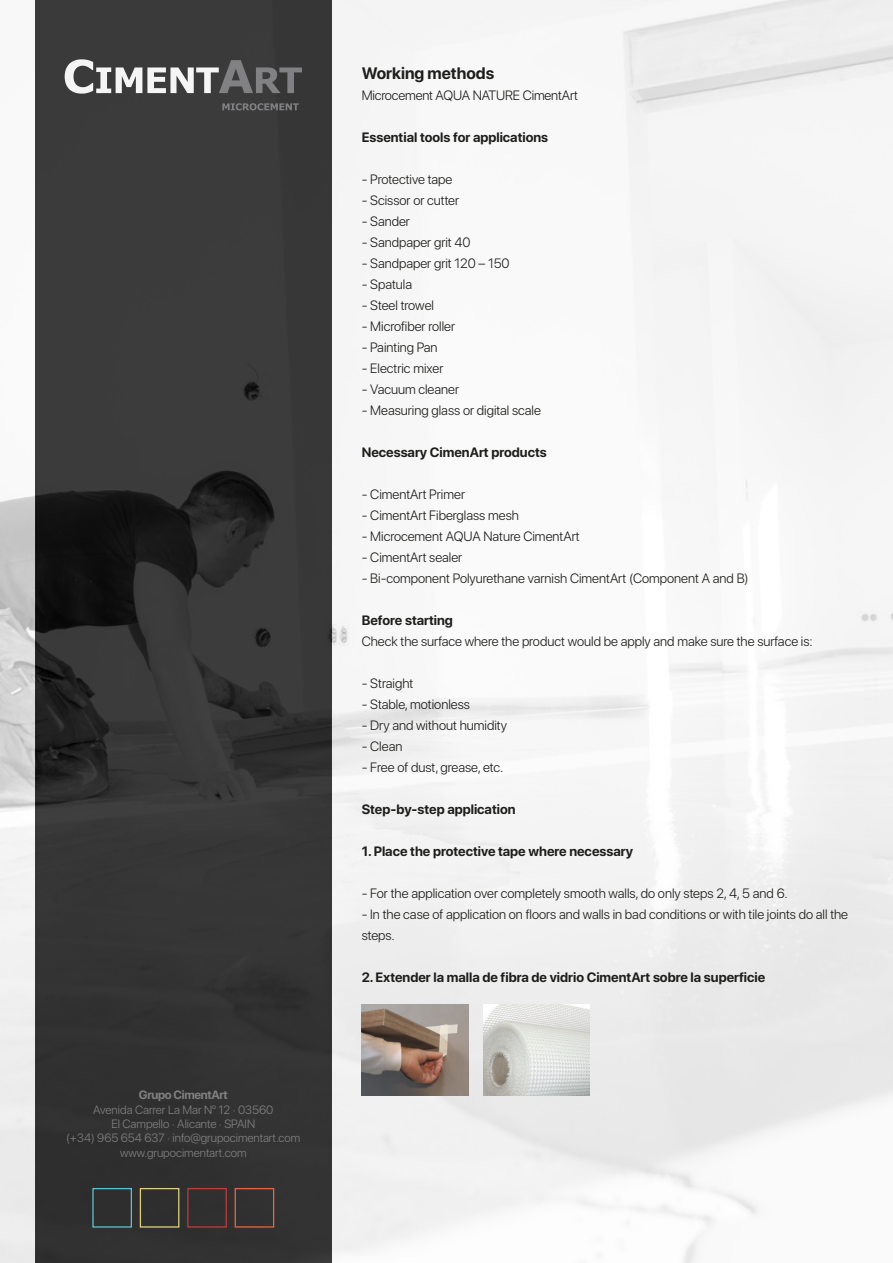
<style>
.page{position:relative;width:893px;height:1263px;background:#fff}
.page>*{position:absolute;margin:0;border:0;box-sizing:border-box;transform-origin:0 0}
.t1{font:700 16.5px "SF Pro Display";color:#1d1d1b}
.t2{font:300 13.5px/21px "SF Pro Display";color:#1d1d1b}
.t3{font:700 13.5px "SF Pro Display";color:#1d1d1b}
.t4{font:300 12px/14.4px "SF Pro Display";color:#818083;text-align:center}
.t5{font:700 12px "SF Pro Display";letter-spacing:-.025em;color:#818083}
</style>
<div class="page">
<img style="left:0;top:0;width:893px;height:1263px">
<svg style="left:35px;top:0;width:296px;height:1263px;background:#343434"></svg>
<svg style="left:222px;top:103px;width:77px;height:7px"></svg>
<svg style="left:65px;top:59px;width:237px;height:35px"></svg>
<div style="left:92px;top:1188px;width:40px;height:39px;border:1px solid #5fc1d1"></div>
<div style="left:140px;top:1188px;width:39px;height:39px;border:1px solid #dcd183"></div>
<div style="left:187px;top:1188px;width:40px;height:39px;border:1px solid #be3c3d"></div>
<div style="left:235px;top:1188px;width:39px;height:39px;border:1px solid #eb653d"></div>
<img style="left:362px;top:1005px;width:106px;height:91px">
<img style="left:483px;top:1005px;width:106px;height:91px">
<p class="t5" style="left:139px;top:1086px;width:90px">Grupo CimentArt</p>
<p class="t4" style="left:66px;top:1102px;width:236px">Avenida Carrer La Mar No 12 · 03560<br>El Campello · Alicante · SPAIN<br>(+34) 965 654 637 · info@grupocimentart.com www.grupocimentart.com</p>
<p class="t1" style="left:362px;top:62px;width:134px">Working methods</p>
<p class="t2" style="left:362px;top:84px;width:218px">Microcement AQUA NATURE CimentArt</p>
<p class="t3" style="left:362px;top:128px;width:188px">Essential tools for applications</p>
<p class="t2" style="left:362px;top:168px;width:92px">- Protective tape</p>
<p class="t2" style="left:362px;top:189px;width:99px">- Scissor or cutter</p>
<p class="t2" style="left:362px;top:210px;width:50px">- Sander</p>
<p class="t2" style="left:362px;top:231px;width:110px">- Sandpaper grit 40</p>
<p class="t2" style="left:362px;top:252px;width:149px">- Sandpaper grit 120 – 150</p>
<p class="t2" style="left:362px;top:273px;width:52px">- Spatula</p>
<p class="t2" style="left:362px;top:294px;width:74px">- Steel trowel</p>
<p class="t2" style="left:362px;top:315px;width:95px">- Microfiber roller</p>
<p class="t2" style="left:362px;top:336px;width:77px">- Painting Pan</p>
<p class="t2" style="left:362px;top:357px;width:83px">- Electric mixer</p>
<p class="t2" style="left:362px;top:378px;width:99px">- Vacuum cleaner</p>
<p class="t2" style="left:362px;top:399px;width:181px">- Measuring glass or digital scale</p>
<p class="t3" style="left:362px;top:443px;width:187px">Necessary CimenArt products</p>
<p class="t2" style="left:362px;top:483px;width:105px">- CimentArt Primer</p>
<p class="t2" style="left:362px;top:504px;width:159px">- CimentArt Fiberglass mesh</p>
<p class="t2" style="left:362px;top:525px;width:219px">- Microcement AQUA Nature CimentArt</p>
<p class="t2" style="left:362px;top:546px;width:102px">- CimentArt sealer</p>
<p class="t2" style="left:362px;top:567px;width:388px">- Bi-component Polyurethane varnish CimentArt (Component A and B)</p>
<p class="t3" style="left:362px;top:611px;width:93px">Before starting</p>
<p class="t2" style="left:362px;top:630px;width:453px">Check the surface where the product would be apply and make sure the surface is:</p>
<p class="t2" style="left:362px;top:672px;width:53px">- Straight</p>
<p class="t2" style="left:362px;top:693px;width:110px">- Stable, motionless</p>
<p class="t2" style="left:362px;top:714px;width:147px">- Dry and without humidity</p>
<p class="t2" style="left:362px;top:736px;width:42px">- Clean</p>
<p class="t2" style="left:362px;top:757px;width:143px">- Free of dust, grease, etc.</p>
<p class="t3" style="left:362px;top:800px;width:155px">Step-by-step application</p>
<p class="t3" style="left:362px;top:842px;width:273px">1. Place the protective tape where necessary</p>
<p class="t2" style="left:362px;top:883px;width:428px">- For the application over completely smooth walls, do only steps 2, 4, 5 and 6.</p>
<p class="t2" style="left:362px;top:904px;width:488px">- In the case of application on floors and walls in bad conditions or with tile joints do all the steps.</p>
<p class="t3" style="left:362px;top:968px;width:405px">2. Extender la malla de fibra de vidrio CimentArt sobre la superficie</p>
</div>
